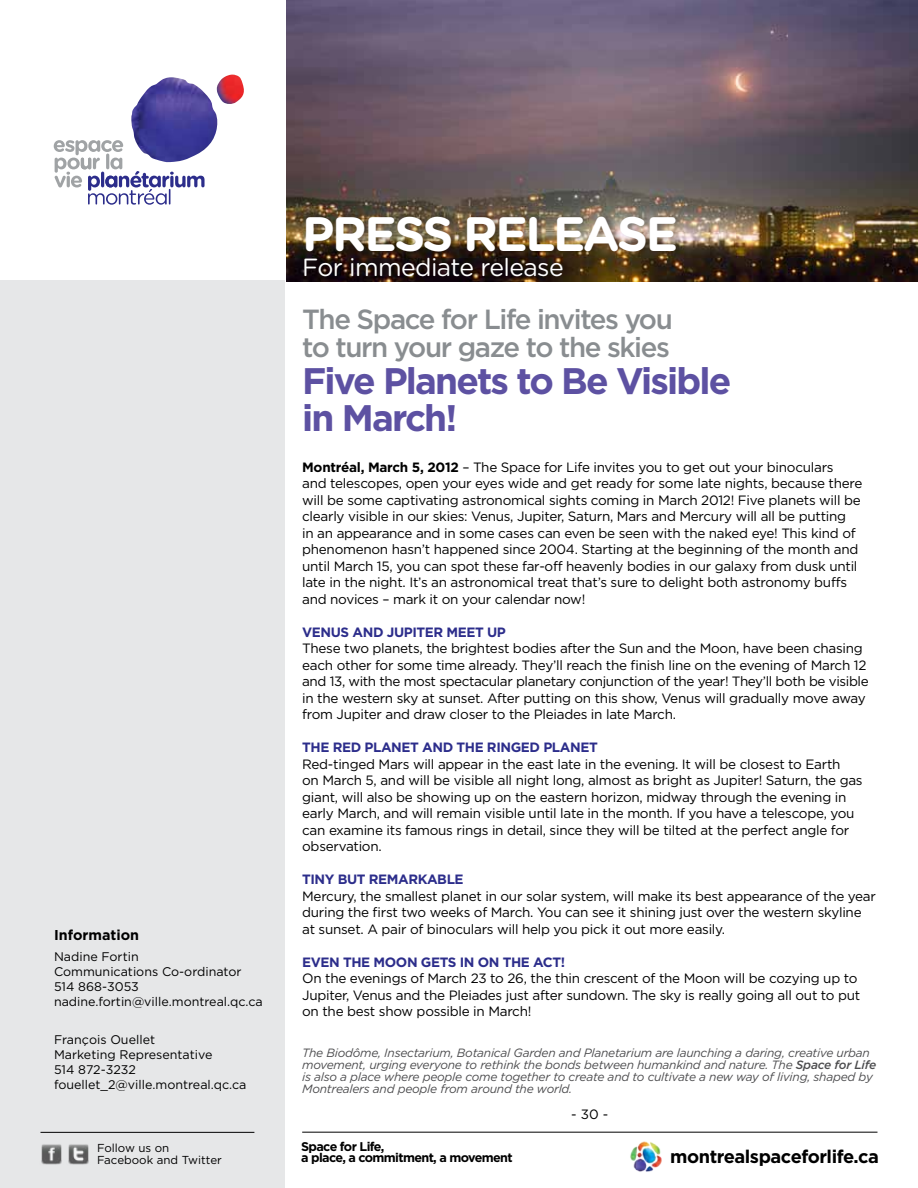
<style>
.page{position:relative;width:918px;height:1188px;background:#fff}
.page>*{position:absolute;margin:0;border:0;box-sizing:border-box;transform-origin:0 0}
.t1{font:700 48.3px "Gotham Rounded";letter-spacing:-.05em;color:#fff}
.t2{font:700 36.9px/36.9px "Gotham";letter-spacing:-.05em;color:#5d51a2}
.t3{font:500 27.75px/27.8px "Gotham";letter-spacing:-.05em;color:#898d90}
.t4{font:24.9px "Gotham Rounded";letter-spacing:-.025em;color:#fff}
.t5{font:700 18.3px "Gotham";letter-spacing:-.025em;color:#000}
.t6{font:700 14.25px "Gotham";color:#000}
.t7{font:13.5px/16.5px "Gotham";letter-spacing:-.02em;color:#000}
.t8{font:700 13.5px "Gotham";letter-spacing:-.03em;color:#2c2d8b}
.t9{font:700 12.6px/10.8px "Gotham";letter-spacing:-.05em;color:#000}
.t10{font:12.45px/15px "Gotham";color:#000}
.t11{font:italic 12px/12px "Gotham";letter-spacing:-.02em;color:#4d4d4f}
.t12{font:11.55px/11.6px "Gotham";color:#000}
.s1{font-weight:700}
.s2{font-weight:500}
</style>
<div class="page">
<div style="left:0;top:280px;width:285px;height:908px;background:#e6e7e8"></div>
<img style="left:41px;top:1144px;width:48px;height:21px">
<hr style="left:40px;top:1132px;width:214px;height:1px;background:#000">
<img style="left:287px;top:0;width:631px;height:281px">
<svg style="left:54px;top:140px;width:151px;height:65px"></svg>
<img style="left:131px;top:77px;width:87px;height:85px">
<img style="left:216px;top:75px;width:28px;height:30px">
<img style="left:630px;top:1141px;width:32px;height:31px">
<div style="left:302px;top:210px;width:383px;height:72px;background:#000;opacity:.4"></div>
<hr style="left:302px;top:1132px;width:575px;height:1px;background:#000">
<h1 class="t1" style="left:302px;top:199px;width:377px">PRESS RELEASE</h1>
<h3 class="t4" style="left:302px;top:250px;width:263px">For immediate release</h3>
<p class="t6" style="left:54px;top:926px;width:87px">Information</p>
<p class="t10" style="left:54px;top:949px;width:210px">Nadine Fortin<br>Communications Co-ordinator<br>514 868-3053 nadine.fortin@ville.montreal.qc.ca</p>
<p class="t10" style="left:54px;top:1032px;width:194px">François Ouellet<br>Marketing Representative<br>514 872-3232 fouellet_2@ville.montreal.qc.ca</p>
<h3 class="t3" style="left:302px;top:305px;width:372px">The Space for Life invites you to turn your gaze to the skies</h3>
<h2 class="t2" style="left:302px;top:361px;width:431px">Five Planets to Be Visible in March!</h2>
<p class="t7" style="left:302px;top:458px;width:562px"><span class="s1">Montréal, March 5, 2012</span> – The Space for Life invites you to get out your binoculars<br>and telescopes, open your eyes wide and get ready for some late nights, because there will be some captivating astronomical sights coming in March 2012! Five planets will be clearly visible in our skies: Venus, Jupiter, Saturn, Mars and Mercury will all be putting<br>in an appearance and in some cases can even be seen with the naked eye! This kind of phenomenon hasn’t happened since 2004. Starting at the beginning of the month and until March 15, you can spot these far-off heavenly bodies in our galaxy from dusk until late in the night. It’s an astronomical treat that’s sure to delight both astronomy buffs and novices – mark it on your calendar now!</p>
<p class="t8" style="left:302px;top:624px;width:205px">Venus and Jupiter m eet up</p>
<p class="t7" style="left:302px;top:640px;width:568px">These two planets, the brightest bodies after the Sun and the Moon, have been chasing each other for some time already. They’ll reach the finish line on the evening of March 12 and 13, with the most spectacular planetary conjunction of the year! They’ll both be visible in the western sky at sunset. After putting on this show, Venus will gradually move away from Jupiter and draw closer to the Pleiades in late March.</p>
<p class="t8" style="left:302px;top:740px;width:297px">The red planet and the ri nged planet</p>
<p class="t7" style="left:302px;top:755px;width:562px">Red-tinged Mars will appear in the east late in the evening. It will be closest to Earth<br>on March 5, and will be visible all night long, almost as bright as Jupiter! Saturn, the gas giant, will also be showing up on the eastern horizon, midway through the evening in early March, and will remain visible until late in the month. If you have a telescope, you can examine its famous rings in detail, since they will be tilted at the perfect angle for observation.</p>
<p class="t8" style="left:302px;top:871px;width:163px">Ti ny but remarkable</p>
<p class="t7" style="left:302px;top:887px;width:575px">Mercury, the smallest planet in our solar system, will make its best appearance of the year during the first two weeks of March. You can see it shining just over the western skyline at sunset. A pair of binoculars will help you pick it out more easily.</p>
<p class="t8" style="left:302px;top:954px;width:265px">Even the Moon gets i n on the act!</p>
<p class="t7" style="left:302px;top:970px;width:560px">On the evenings of March 23 to 26, the thin crescent of the Moon will be cozying up to<br>Jupiter, Venus and the Pleiades just after sundown. The sky is really going all out to put on the best show possible in March!</p>
<p class="t11" style="left:302px;top:1046px;width:576px">The Biodôme, Insectarium, Botanical Garden and Planetarium are launching a daring, creative urban movement, urging everyone to rethink the bonds between humankind and nature. The <span class="s2">Space for Life </span>is also a place where people come together to create and to cultivate a new way of living, shaped by Montrealers and people from around the world.</p>
<p class="t7" style="left:571px;top:1106px;width:39px">- 30 -</p>
<p class="t9" style="left:301px;top:1141px;width:213px">Space for Life,<br>a place, a commitment, a movement</p>
<p class="t12" style="left:97px;top:1142px;width:126px">Follow us on<br>Facebook and Twitter</p>
<h3 class="t5" style="left:670px;top:1146px;width:210px">montrealspaceforlife.ca</h3>
</div>
